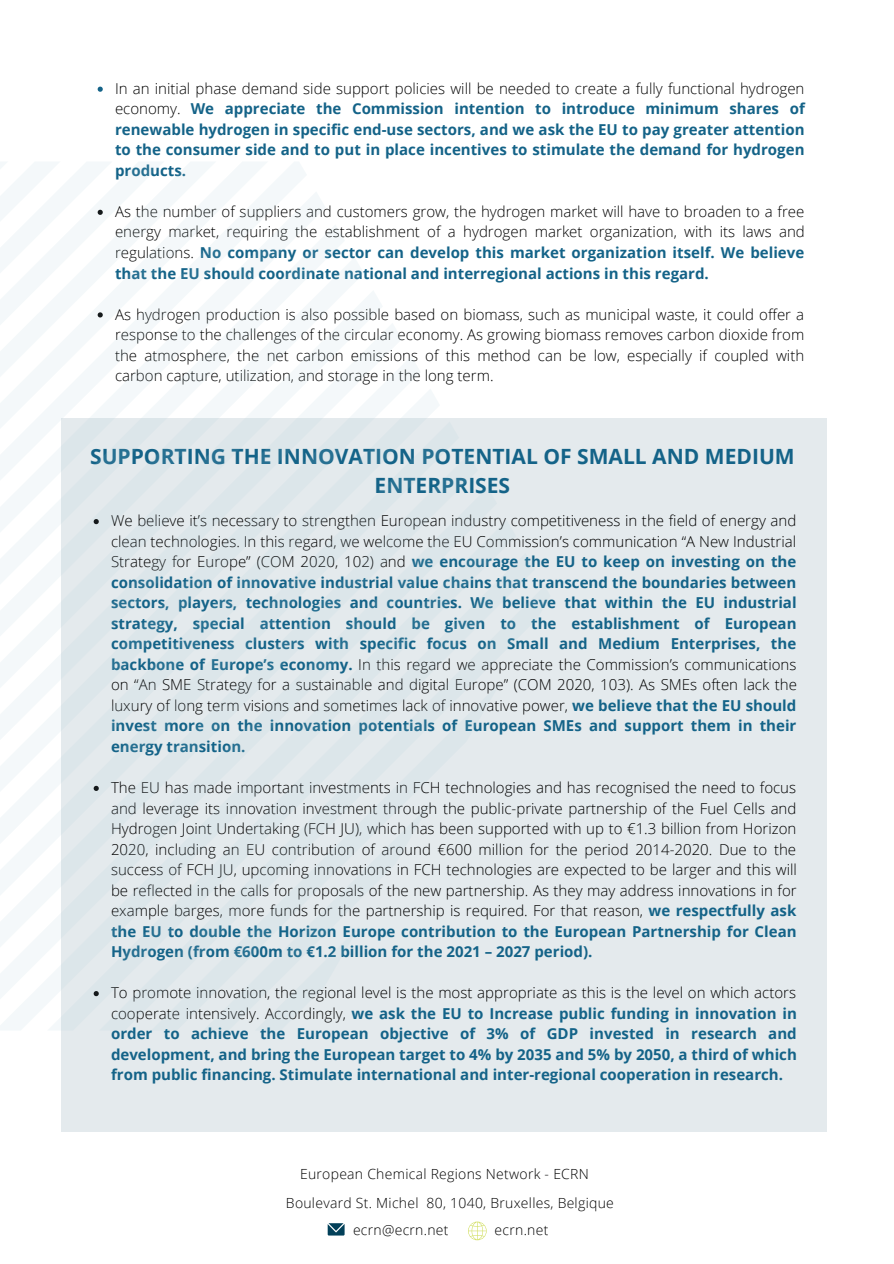
<style>
.page{position:relative;width:894px;height:1264px;background:#fff}
.page>*{position:absolute;margin:0;border:0;box-sizing:border-box;transform-origin:0 0}
.t1{font:700 21px/29.2px "Open Sans";color:#146388;text-align:center}
.t2{font:700 15px/20.5px "Open Sans";color:#146388;text-align:justify}
.t3{font:300 15px/20.5px "Open Sans";color:#000;text-align:justify}
.t4{font:300 13.95px/26.2px "Open Sans";letter-spacing:.02em;color:#000}
.s1{font-weight:300;color:#000}
.s2{font-weight:700;color:#146388}
</style>
<div class="page">
<svg style="left:98px;top:87px;width:5px;height:5px"></svg>
<svg style="left:327px;top:1223px;width:17px;height:12px"></svg>
<svg style="left:468px;top:1221px;width:18px;height:19px"></svg>
<div style="left:62px;top:419px;width:764px;height:712px;background:#e4eaed"></div>
<svg style="left:0;top:162px;width:550px;height:868px"></svg>
<p class="t2" style="left:115px;top:78px;width:691px"><span class="s1">In an initial phase demand side support policies will be needed to create a fully functional hydrogen economy.</span> We appreciate the Commission intention to introduce minimum shares of renewable hydrogen in specific end-use sectors, and we ask the EU to pay greater attention to the consumer side and to put in place incentives to stimulate the demand for hydrogen products.</p>
<p class="t3" style="left:115px;top:201px;width:691px">As the number of suppliers and customers grow, the hydrogen market will have to broaden to a free energy market, requiring the establishment of a hydrogen market organization, with its laws and regulations. <span class="s2">No company or sector can develop this market organization itself. We believe that the EU should coordinate national and interregional actions in this regard.</span></p>
<p class="t3" style="left:115px;top:303px;width:690px">As hydrogen production is also possible based on biomass, such as municipal waste, it could offer a response to the challenges of the circular economy. As growing biomass removes carbon dioxide from the atmosphere, the net carbon emissions of this method can be low, especially if coupled with carbon capture, utilization, and storage in the long term.</p>
<h1 class="t1" style="left:90px;top:441px;width:706px">SUPPORTING THE INNOVATION POTENTIAL OF SMALL AND MEDIUM<br>ENTERPRISES</h1>
<p class="t2" style="left:111px;top:510px;width:687px"><span class="s1">We believe it’s necessary to strengthen European industry competitiveness in the field of energy and clean technologies. In this regard, we welcome the EU Commission’s communication “A New Industrial Strategy for Europe” (COM 2020, 102) and</span> we encourage the EU to keep on investing on the consolidation of innovative industrial value chains that transcend the boundaries between sectors, players, technologies and countries. We believe that within the EU industrial strategy, special attention should be given to the establishment of European competitiveness clusters with specific focus on Small and Medium Enterprises, the backbone of Europe’s economy. <span class="s1">In this regard we appreciate the Commission’s communications on “An SME Strategy for a sustainable and digital Europe” (COM 2020, 103). As SMEs often lack the luxury of long term visions and sometimes lack of innovative power,</span> we believe that the EU should invest more on the innovation potentials of European SMEs and support them in their energy transition.</p>
<p class="t3" style="left:111px;top:777px;width:687px">The EU has made important investments in FCH technologies and has recognised the need to focus and leverage its innovation investment through the public-private partnership of the Fuel Cells and Hydrogen Joint Undertaking (FCH JU), which has been supported with up to €1.3 billion from Horizon 2020, including an EU contribution of around €600 million for the period 2014-2020. Due to the success of FCH JU, upcoming innovations in FCH technologies are expected to be larger and this will be reflected in the calls for proposals of the new partnership. As they may address innovations in for example barges, more funds for the partnership is required. For that reason, <span class="s2">we respectfully ask the EU to double the Horizon Europe contribution to the European Partnership for Clean Hydrogen (from €600m to €1.2 billion for the 2021 – 2027 period).</span></p>
<p class="t2" style="left:111px;top:982px;width:687px"><span class="s1">To promote innovation, the regional level is the most appropriate as this is the level on which actors cooperate intensively. Accordingly,</span> we ask the EU to Increase public funding in innovation in order to achieve the European objective of 3% of GDP invested in research and development, and bring the European target to 4% by 2035 and 5% by 2050, a third of which from public financing. Stimulate international and inter-regional cooperation in research.</p>
<p class="t4" style="left:300px;top:1160px;width:290px">European Chemical Regions Network - ECRN</p>
<p class="t4" style="left:353px;top:1189px;width:262px;text-indent:-67px">Boulevard St. Michel 80, 1040, Bruxelles, Belgique ecrn@ecrn.net</p>
<p class="t4" style="left:494px;top:1215px;width:55px">ecrn.net</p>
</div>
